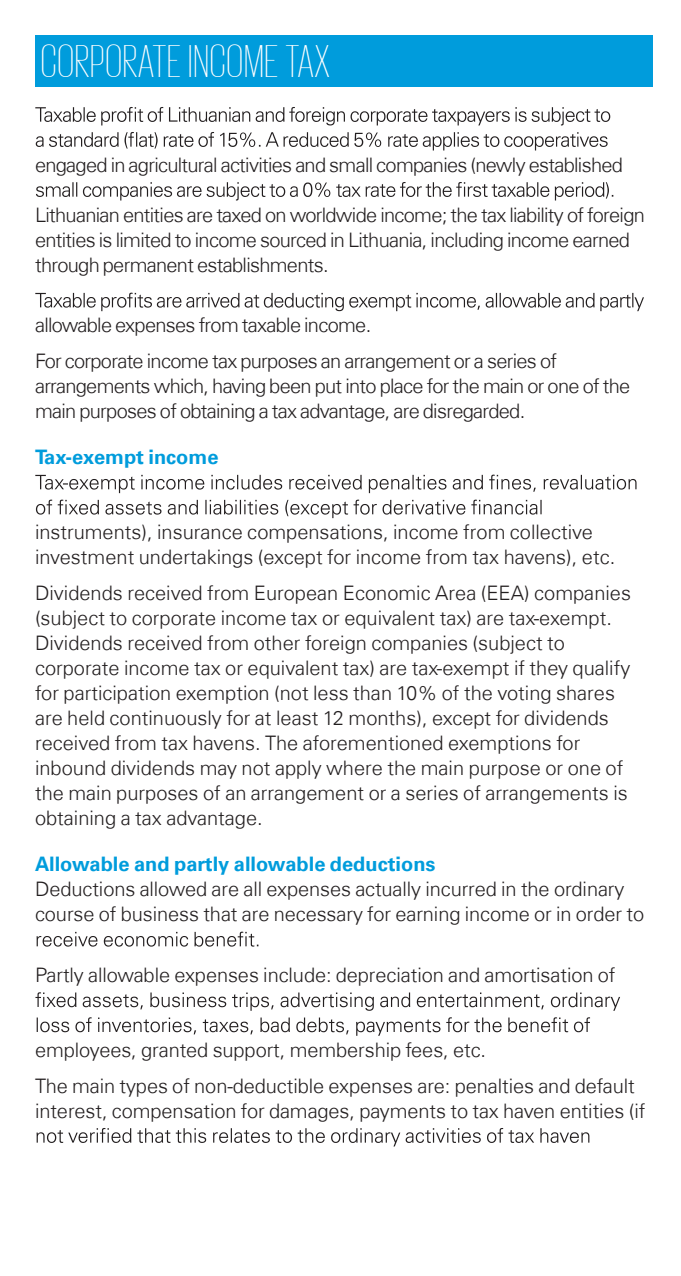
<style>
.page{position:relative;width:681px;height:1276px;background:#fff}
.page>*{position:absolute;margin:0;border:0;box-sizing:border-box;transform-origin:0 0}
.t1{font:200 47.5px "KPMG";letter-spacing:.02em;color:#fff}
.t2{font:300 20px/25px "Universfor KPMG";letter-spacing:-.005em;color:#231f20}
.t3{font:300 20px/25px "Universfor KPMG";letter-spacing:-.035em;color:#231f20}
.t4{font:700 20px "Universfor KPMG";color:#009cdc}
</style>
<div class="page">
<div style="left:35px;top:35px;width:617px;height:51px;background:#009cdc"></div>
<svg style="left:35px;top:107px;width:575px;height:18px"></svg>
<svg style="left:36px;top:132px;width:571px;height:18px"></svg>
<svg style="left:36px;top:182px;width:577px;height:18px"></svg>
<svg style="left:35px;top:293px;width:608px;height:18px"></svg>
<svg style="left:35px;top:474px;width:601px;height:19px"></svg>
<svg style="left:36px;top:499px;width:505px;height:19px"></svg>
<svg style="left:37px;top:931px;width:221px;height:15px"></svg>
<svg style="left:35px;top:992px;width:585px;height:18px"></svg>
<svg style="left:37px;top:1017px;width:552px;height:18px"></svg>
<svg style="left:36px;top:1128px;width:553px;height:18px"></svg>
<h1 class="t1" style="left:41px;top:38px;width:290px">CORPORATEINCOME TAX</h1>
<p class="t3" style="left:35px;top:152px;width:589px">engaged in agricultural activities and small companies (newly established</p>
<p class="t3" style="left:35px;top:202px;width:611px">Lithuanian entities are taxed on worldwide income; the tax liability of foreign entities is limited to income sourced in Lithuania, including income earned through permanent establishments.</p>
<p class="t3" style="left:35px;top:307px;width:523px;line-height:35.8px">allowable expenses from taxable income.<br>For corporate income tax purposes an arrangement or a series of</p>
<p class="t3" style="left:35px;top:373px;width:596px">arrangements which, having been put into place for the main or one of the main purposes of obtaining a tax advantage, are disregarded.</p>
<p class="t4" style="left:35px;top:445px;width:185px">Tax-exempt income</p>
<p class="t2" style="left:35px;top:520px;width:581px">instruments), insurance compensations, income from collective investment undertakings (except for income from tax havens), etc.</p>
<p class="t2" style="left:35px;top:580px;width:597px">Dividends received from European Economic Area (EEA) companies (subject to corporate income tax or equivalent tax) are tax-exempt.<br>Dividends received from other foreign companies (subject to corporate income tax or equivalent tax) are tax-exempt if they qualify for participation exemption (not less than 10% of the voting shares are held continuously for at least 12 months), except for dividends received from tax havens. The aforementioned exemptions for inbound dividends may not apply where the main purpose or one of the main purposes of an arrangement or a series of arrangements is obtaining a tax advantage.</p>
<p class="t4" style="left:35px;top:852px;width:402px">Allowable and partly allowable deductions</p>
<p class="t2" style="left:35px;top:876px;width:610px">Deductions allowed are all expenses actually incurred in the ordinary course of business that are necessary for earning income or in order to</p>
<p class="t2" style="left:35px;top:962px;width:581px">Partly allowable expenses include: depreciation and amortisation of</p>
<p class="t2" style="left:35px;top:1032px;width:601px;line-height:35.8px">employees, granted support, membership fees, etc.<br>The main types of non-deductible expenses are: penalties and default</p>
<p class="t2" style="left:35px;top:1098px;width:611px">interest, compensation for damages, payments to tax haven entities (if</p>
</div>
